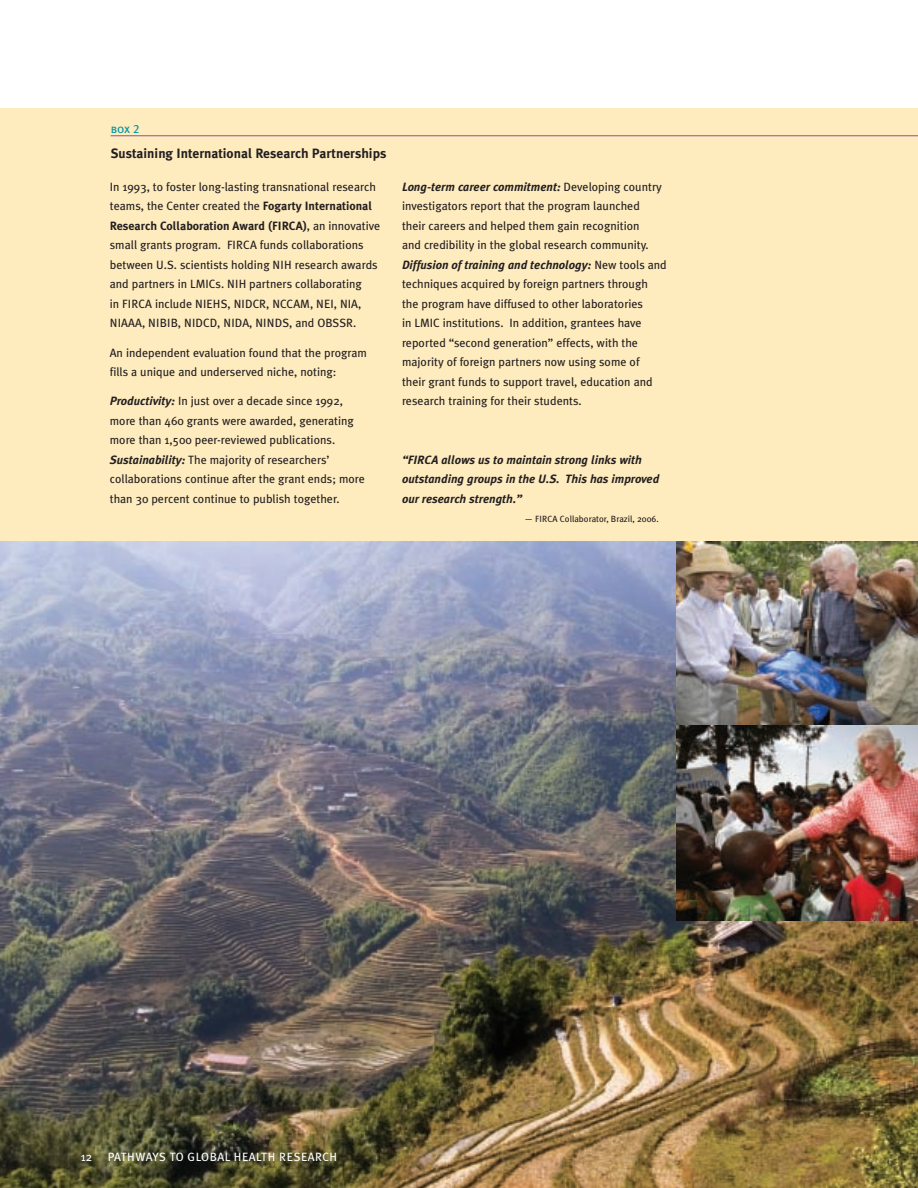
<style>
.page{position:relative;width:918px;height:1188px;background:#fff}
.page>*{position:absolute;margin:0;border:0;box-sizing:border-box;transform-origin:0 0}
.t1{font:700 13.5px "Meta Plus";color:#231f20}
.t2{font:12px/19.5px "Meta Plus";color:#231f20}
.t3{font:italic 700 12px/19.5px "Meta Plus";color:#231f20}
.t4{font:12px "Meta Plus";letter-spacing:.035em;color:#fff}
.t5{font:12px "Meta Plus Book Caps";color:#0094a2}
.t6{font:9px "Meta Plus";color:#231f20}
.s1{font-weight:700}
.s2{font-weight:700;font-style:italic}
</style>
<div class="page">
<div style="left:0;top:108px;width:918px;height:439px;background:#feebbe"></div>
<img style="left:0;top:542px;width:918px;height:646px">
<img style="left:676px;top:542px;width:242px;height:184px">
<img style="left:676px;top:726px;width:242px;height:194px">
<hr style="left:111px;top:135px;width:807px;height:1px;background:#a54499">
<p class="t5" style="left:111px;top:122px;width:30px">box 2</p>
<p class="t1" style="left:111px;top:146px;width:277px">Sustaining International Research Partnerships</p>
<p class="t2" style="left:110px;top:177px;width:272px">In 1993, to foster long-lasting transnational research teams, the Center created the <span class="s1">Fogarty International Research Collaboration Award (FIRCA)</span>, an innovative small grants program. FIRCA funds collaborations between U.S. scientists holding NIH research awards and partners in LMICs. NIH partners collaborating<br>in FIRCA include NIEHS, NIDCR, NCCAM, NEI, NIA, NIAAA, NIBIB, NIDCD, NIDA, NINDS, and OBSSR.</p>
<p class="t2" style="left:110px;top:343px;width:259px">An independent evaluation found that the program fills a unique and underserved niche, noting:</p>
<p class="t2" style="left:110px;top:391px;width:257px"><span class="s2">Productivity:</span> In just over a decade since 1992, more than 460 grants were awarded, generating more than 1,500 peer-reviewed publications.<br><span class="s2">Sustainability:</span> The majority of researchers’ collaborations continue after the grant ends; more than 30 percent continue to publish together.</p>
<p class="t2" style="left:402px;top:177px;width:266px"><span class="s2">Long-term career commitment:</span> Developing country investigators report that the program launched<br>their careers and helped them gain recognition<br>and credibility in the global research community.<br><span class="s2">Diffusion of training and technology:</span> New tools and techniques acquired by foreign partners through the program have diffused to other laboratories<br>in LMIC institutions. In addition, grantees have reported “second generation” effects, with the majority of foreign partners now using some of<br>their grant funds to support travel, education and research training for their students.</p>
<p class="t3" style="left:402px;top:450px;width:259px">“FIRCA allows us to maintain strong links with outstanding groups in the U.S. This has improved our research strength.”</p>
<p class="t6" style="left:524px;top:514px;width:136px">— FIRCA Collaborator, Brazil, 2006.</p>
<p class="t4" style="left:81px;top:1150px;width:13px">12</p>
<p class="t4" style="left:108px;top:1150px;width:231px">PATHWAYS TO GLOBAL HEALTH RESEARCH</p>
</div>
